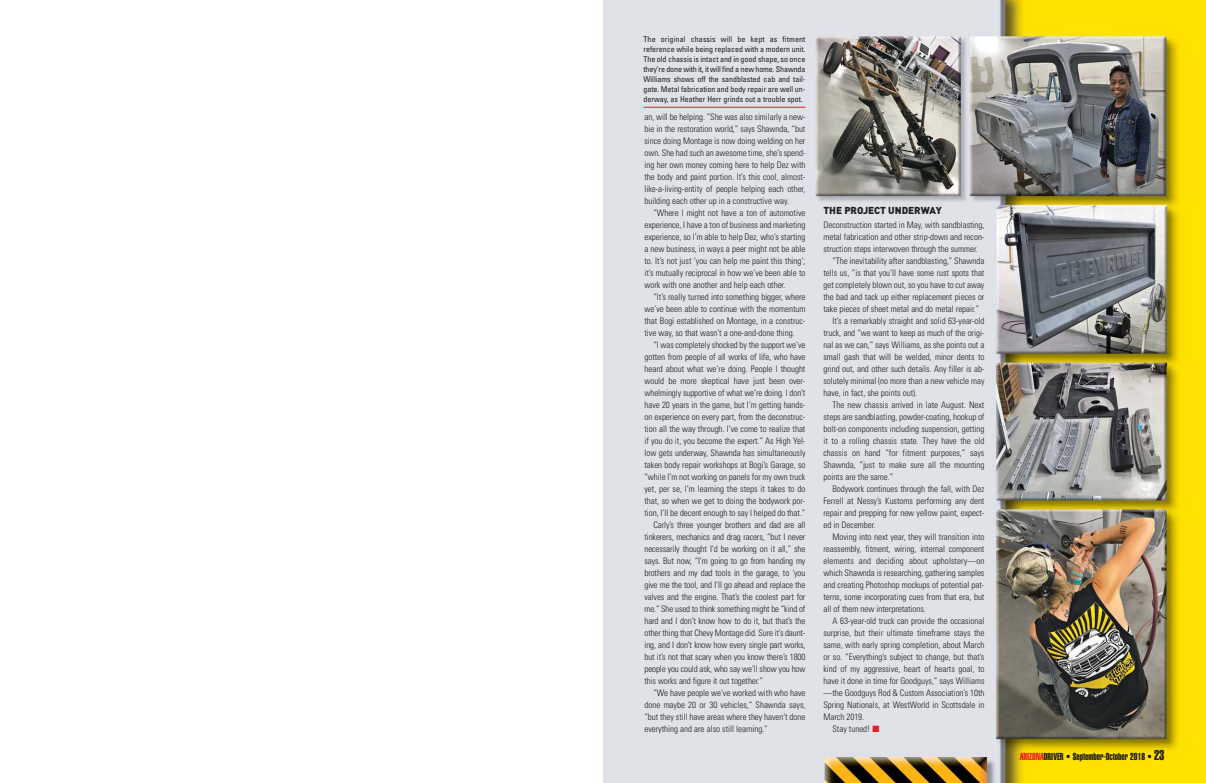
<style>
.page{position:relative;width:1206px;height:783px;background:#fff}
.page>*{position:absolute;margin:0;border:0;box-sizing:border-box;transform-origin:0 0}
.t1{font:10px "Helvetica Extra Compressed";color:#231f20}
.t2{font:900 10px "DIN";letter-spacing:-.005em;color:#231f20}
.t3{font:300 condensed 9px/12px "Univers";letter-spacing:-.005em;color:#231f20;text-align:justify}
.t4{font:condensed 8px/10px "Univers";letter-spacing:-.005em;color:#231f20;text-align:justify}
.s1{color:#ed1c24}
.s2{font-size:14px}
</style>
<div class="page">
<img style="left:603px;top:0;width:603px;height:783px">
<hr style="left:644px;top:107px;width:162px;height:1px;background:#ed1c24">
<p class="t4" style="left:643px;top:35px;width:164px">The original chassis will be kept as fitment reference while being replaced with a modern unit.<br>The old chassis is intact and in good shape, so once they’re done with it, it will find a new home. Shawnda Williams shows off the sandblasted cab and tail - gate. Metal fabrication and body repair are well un - derway, as Heather Herr grinds out a trouble spot.</p>
<p class="t3" style="left:644px;top:112px;width:163px">an, will be helping. “She was also similarly a new&shy;bie in the restoration world,” says Shawnda, “but since doing Montage is now doing welding on her own. She had such an awesome time, she’s spend&shy;ing her own money com ing here to help Dez with the body and paint portion. It’s this cool, almost&shy;like-a-living-entity of people helping each other, building each other up in a constructive way.</p>
<p class="t3" style="left:644px;top:208px;width:162px;text-indent:9px">“Where I might not have a ton of automotive experience, I have a ton of business and marketing experience, so I’m able to help Dez, who’s starting a new business, in ways a peer might not be able to. It’s not just ‘you can help me paint this thing’; it’s mutually reciprocal in how we’ve been able to work with one another and help each other.</p>
<p class="t3" style="left:644px;top:292px;width:162px;text-indent:9px">“It’s really turned into something bigger, where we’ve been able to continue with the momentum that Bogi established on Montage, in a construc&shy;tive way, so that wasn’t a one-and-done thing.</p>
<p class="t3" style="left:653px;top:340px;width:153px">“I was completely shocked by the support we’ve</p>
<p class="t3" style="left:644px;top:352px;width:162px">gotten from people of all works of life, who have</p>
<p class="t3" style="left:644px;top:364px;width:162px">heard about what we’re doing. People I thought</p>
<p class="t3" style="left:644px;top:376px;width:162px">would be more skeptical have just been over-</p>
<p class="t3" style="left:644px;top:388px;width:163px">whelmingly supportive of what we’re doing. I don’t</p>
<p class="t3" style="left:644px;top:400px;width:162px">have 20 years in the game, but I’m getting hands-</p>
<p class="t3" style="left:644px;top:412px;width:162px">on experience on every part, from the deconstruc-</p>
<p class="t3" style="left:644px;top:424px;width:162px">tion all the way through. I’ve come to realize that</p>
<p class="t3" style="left:644px;top:436px;width:162px">if you do it, you become the expert.” As High Yel -</p>
<p class="t3" style="left:644px;top:448px;width:163px">low gets un derway, Shawnda has simultaneously</p>
<p class="t3" style="left:644px;top:460px;width:162px">taken body repair workshops at Bogi’s Garage, so</p>
<p class="t3" style="left:644px;top:472px;width:162px">“while I’m not working on panels for my own truck</p>
<p class="t3" style="left:644px;top:484px;width:162px">yet, per se, I’m learning the steps it takes to do</p>
<p class="t3" style="left:644px;top:496px;width:162px">that, so when we get to doing the bodywork por-</p>
<p class="t3" style="left:644px;top:508px;width:162px">tion, I’ll be decent enough to say I helped do that.”</p>
<p class="t3" style="left:653px;top:520px;width:153px">Carly’s three younger brothers and dad are all</p>
<p class="t3" style="left:644px;top:532px;width:162px">tinkerers, mechanics and drag racers, “but I never</p>
<p class="t3" style="left:644px;top:544px;width:162px">necessarily thought I’d be working on it all,” she</p>
<p class="t3" style="left:644px;top:556px;width:162px">says. But now, “I’m going to go from handing my</p>
<p class="t3" style="left:644px;top:568px;width:162px">brothers and my dad tools in the garage, to ‘you</p>
<p class="t3" style="left:644px;top:580px;width:162px">give me the tool, and I’ll go ahead and replace the</p>
<p class="t3" style="left:644px;top:592px;width:162px">valves and the engine. That’s the coolest part for</p>
<p class="t3" style="left:644px;top:604px;width:162px">me.” She used to think something might be “kind of</p>
<p class="t3" style="left:644px;top:616px;width:162px">hard and I don’t know how to do it, but that’s the</p>
<p class="t3" style="left:644px;top:628px;width:162px">other thing that Chevy Montage did. Sure it’s daunt -</p>
<p class="t3" style="left:644px;top:640px;width:162px">ing, and I don’t know how every single part works,</p>
<p class="t3" style="left:644px;top:652px;width:162px">but it’s not that scary when you know there’s 1800</p>
<p class="t3" style="left:644px;top:664px;width:162px">people you could ask, who say we’ll show you how</p>
<p class="t3" style="left:644px;top:676px;width:120px">this works and figure it out together.”</p>
<p class="t3" style="left:653px;top:688px;width:153px">“We have people we’ve worked with who have</p>
<p class="t3" style="left:644px;top:700px;width:162px">done maybe 20 or 30 vehicles,“ Shawnda says,</p>
<p class="t3" style="left:644px;top:712px;width:162px">“but they still have areas where they haven’t done</p>
<p class="t3" style="left:644px;top:724px;width:125px">everything and are also still learning.”</p>
<p class="t2" style="left:823px;top:207px;width:120px">THE PROJECT UNDERWAY</p>
<p class="t3" style="left:823px;top:220px;width:162px">Deconstruction started in May, with sandblasting,</p>
<p class="t3" style="left:823px;top:232px;width:162px">metal fabrication and other strip-down and recon-</p>
<p class="t3" style="left:823px;top:244px;width:156px">struction steps interwoven through the summer.</p>
<p class="t3" style="left:832px;top:256px;width:153px">“The inevitability after sandblasting,” Shawnda</p>
<p class="t3" style="left:823px;top:268px;width:162px">tells us, “is that you’ll have some rust spots that</p>
<p class="t3" style="left:823px;top:280px;width:162px">get completely blown out, so you have to cut away</p>
<p class="t3" style="left:823px;top:292px;width:162px">the bad and tack up either replacement pieces or</p>
<p class="t3" style="left:823px;top:304px;width:157px">take pieces of sheet metal and do metal repair.”</p>
<p class="t3" style="left:832px;top:316px;width:153px">It’s a remarkably straight and solid 63-year-old</p>
<p class="t3" style="left:823px;top:328px;width:162px">truck, and “we want to keep as much of the origi-</p>
<p class="t3" style="left:823px;top:340px;width:162px">nal as we can,” says Williams, as she points out a</p>
<p class="t3" style="left:823px;top:352px;width:162px">small gash that will be welded, minor dents to</p>
<p class="t3" style="left:823px;top:364px;width:162px">grind out, and other such details. Any filler is ab -</p>
<p class="t3" style="left:823px;top:376px;width:163px">solutely minimal (no more than a new vehicle may</p>
<p class="t3" style="left:823px;top:388px;width:95px">have, in fact, she points out).</p>
<p class="t3" style="left:832px;top:400px;width:153px">The new chassis arrived in late August. Next</p>
<p class="t3" style="left:823px;top:412px;width:162px">steps are sandblasting, powder-coating, hookup of</p>
<p class="t3" style="left:823px;top:424px;width:162px">bolt-on components including suspension, getting</p>
<p class="t3" style="left:823px;top:436px;width:162px">it to a rolling chassis state. They have the old</p>
<p class="t3" style="left:823px;top:448px;width:162px">chassis on hand “for fitment purposes,” says</p>
<p class="t3" style="left:823px;top:460px;width:162px">Shawnda, “just to make sure all the mounting</p>
<p class="t3" style="left:823px;top:472px;width:71px">points are the same.”</p>
<p class="t3" style="left:832px;top:484px;width:153px">Bodywork continues through the fall, with Dez</p>
<p class="t3" style="left:823px;top:496px;width:162px">Ferrell at Nessy’s Kus toms performing any dent</p>
<p class="t3" style="left:823px;top:508px;width:162px">repair and prepping for new yellow paint, expect-</p>
<p class="t3" style="left:823px;top:520px;width:54px">ed in December.</p>
<p class="t3" style="left:832px;top:532px;width:153px">Moving into next year, they will transition into</p>
<p class="t3" style="left:823px;top:544px;width:162px">reassembly, fitment, wiring, internal component</p>
<p class="t3" style="left:823px;top:556px;width:162px">elements and deciding about upholstery—on</p>
<p class="t3" style="left:823px;top:568px;width:162px">which Shawnda is researching, gathering samples</p>
<p class="t3" style="left:823px;top:580px;width:162px">and creating Photoshop mockups of po tential pat-</p>
<p class="t3" style="left:823px;top:592px;width:162px">terns, some incorporating cues from that era, but</p>
<p class="t3" style="left:823px;top:604px;width:104px">all of them new interpretations.</p>
<p class="t3" style="left:832px;top:616px;width:153px">A 63-year-old truck can provide the occasional</p>
<p class="t3" style="left:823px;top:628px;width:162px">surprise, but their ultimate timeframe stays the</p>
<p class="t3" style="left:823px;top:640px;width:162px">same , with early spring completion, about March</p>
<p class="t3" style="left:823px;top:652px;width:162px">or so. “Everything’s subject to change, but that’s</p>
<p class="t3" style="left:823px;top:664px;width:162px">kind of my aggressive, heart of hearts goal, to</p>
<p class="t3" style="left:823px;top:676px;width:163px">have it done in time for Goodguys,” says Wil liams</p>
<p class="t3" style="left:823px;top:688px;width:162px">—the Good guys Rod &amp; Custom Association’s 10th</p>
<p class="t3" style="left:823px;top:700px;width:162px">Spring Na tionals, at WestWorld in Scottsdale in</p>
<p class="t3" style="left:823px;top:712px;width:42px">March 2019.</p>
<p class="t3" style="left:832px;top:724px;width:48px">Stay tuned! <span class="s1">■</span></p>
<p class="t1" style="left:1020px;top:753px;width:146px"><span class="s1">ARIZONA</span>DRIVER • September-October 2018 • <span class="s2">23</span></p>
</div>
